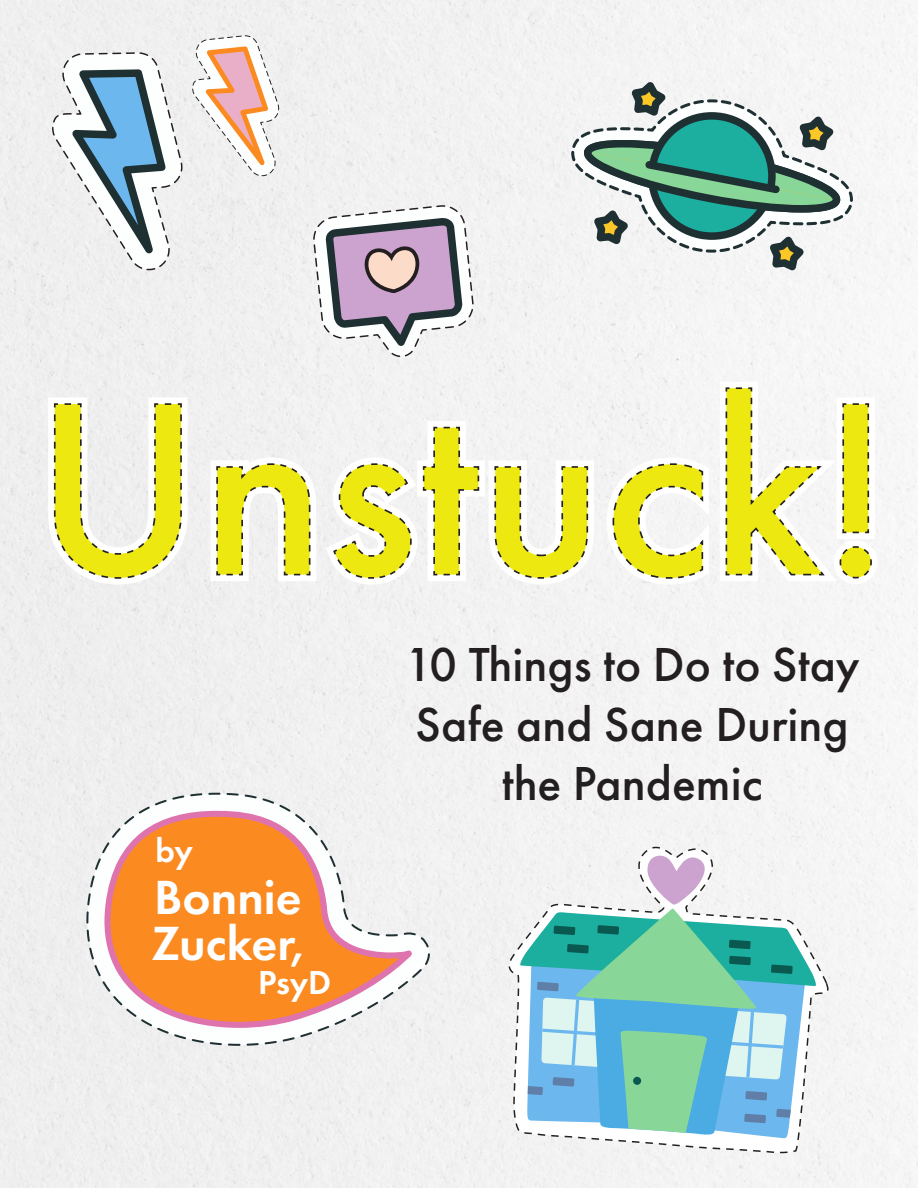
<style>
.page{position:relative;width:918px;height:1188px;background:#f2f2f2}
.page>*{position:absolute;margin:0;border:0;box-sizing:border-box;transform-origin:0 0}
.au{font:600 49.8px "Futura PT";color:#fff}
.t1{font:500 49.5px/59.4px "Futura PT";color:#231f20;text-align:center}
.au-2{font:600 34.5px "Futura PT";letter-spacing:-.01em;color:#fff}
</style>
<div class="page">
<svg style="left:52px;top:52px;width:131px;height:218px"></svg>
<svg style="left:192px;top:35px;width:87px;height:141px"></svg>
<svg style="left:313px;top:205px;width:161px;height:152px"></svg>
<svg style="left:571px;top:82px;width:282px;height:188px"></svg>
<svg style="left:86px;top:793px;width:344px;height:253px;fill:#f1f1f1"></svg>
<svg style="left:95px;top:810px;width:314px;height:229px;fill:#f2f2f2"></svg>
<svg style="left:104px;top:811px;width:308px;height:217px;fill:#fb8a21"></svg>
<svg style="left:45px;top:378px;width:836px;height:212px"></svg>
<svg style="left:55px;top:388px;width:816px;height:190px;fill:#f3f3f3"></svg>
<svg style="left:53px;top:402px;width:130px;height:178px"></svg>
<svg style="left:215px;top:462px;width:96px;height:114px"></svg>
<svg style="left:332px;top:462px;width:81px;height:118px"></svg>
<svg style="left:422px;top:426px;width:58px;height:150px"></svg>
<svg style="left:494px;top:465px;width:95px;height:115px"></svg>
<svg style="left:612px;top:462px;width:92px;height:118px"></svg>
<svg style="left:725px;top:387px;width:101px;height:189px"></svg>
<svg style="left:842px;top:402px;width:28px;height:132px;background:#dfdc27"></svg>
<svg style="left:839px;top:545px;width:34px;height:34px"></svg>
<div style="left:504px;top:840px;width:326px;height:313px;background:#f3f3f3"></div>
<svg style="left:509px;top:847px;width:320px;height:306px;fill:#f4f4f4"></svg>
<svg style="left:519px;top:855px;width:298px;height:281px"></svg>
<p class="au-2" style="left:155px;top:829px;width:39px">by</p>
<p class="au" style="left:154px;top:866px;width:149px">Bonnie</p>
<p class="au" style="left:151px;top:912px;width:155px">Zucker,</p>
<p class="au-2" style="left:258px;top:961px;width:75px">PsyD</p>
<p class="t1" style="left:405px;top:635px;width:457px">10 Things to Do to Stay<br>Safe and Sane During the Pandemic</p>
</div>
